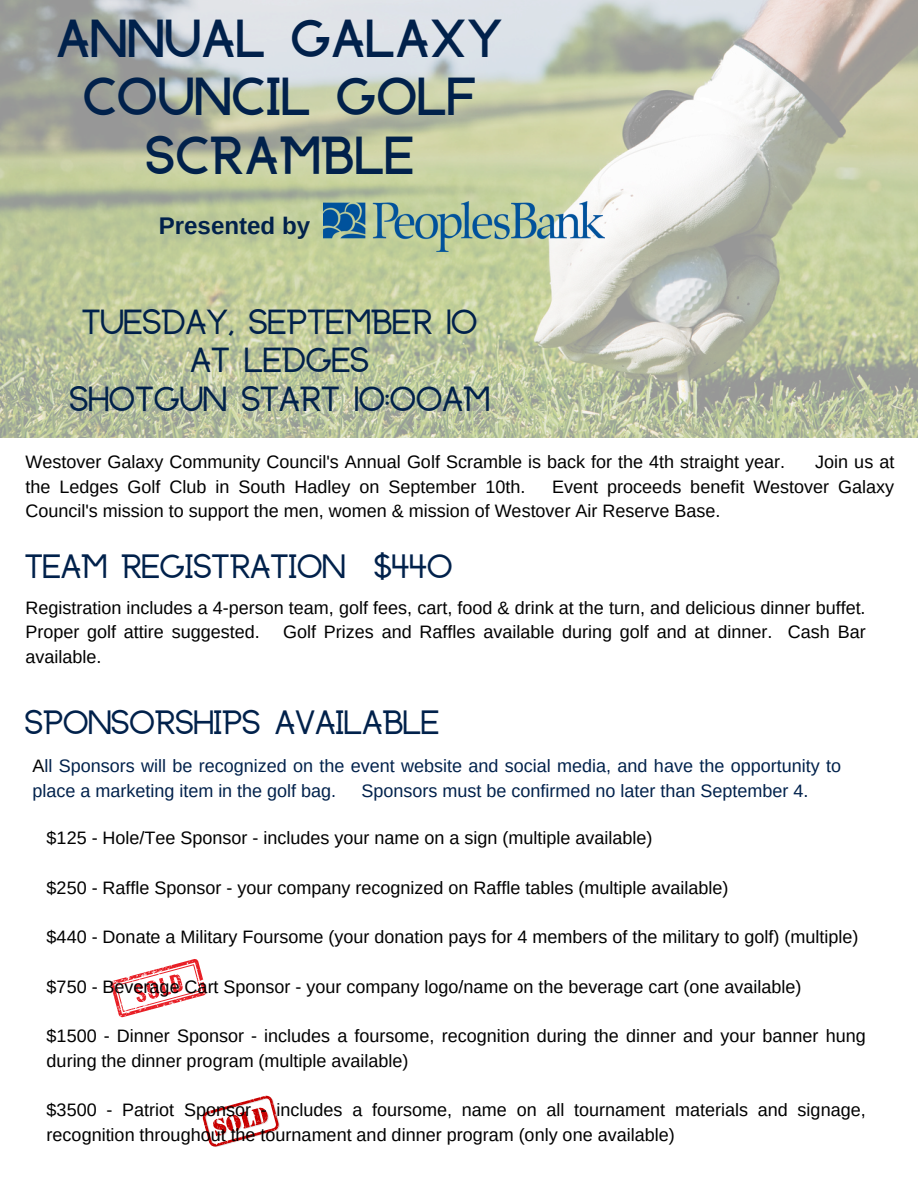
<style>
.page{position:relative;width:918px;height:1188px;background:#fff}
.page>*{position:absolute;margin:0;border:0;box-sizing:border-box;transform-origin:0 0}
.t1{font:900 42px/58.5px "Anchorage";color:#01214b;text-align:center}
.t2{font:700 27.9px/38.2px "Anchorage";color:#01214b;text-align:center}
.t3{font:700 27px "Anchorage";color:#01214b}
.t4{font:700 24.15px "Arimo";color:#01214b}
.t5{font:18px/24.8px "Arimo";color:#000}
.t6{font:18px/24.8px "Arimo";color:#01214b}
.s1{color:#000}
</style>
<div class="page">
<img style="left:0;top:0;width:918px;height:438px">
<img style="left:323px;top:202px;width:282px;height:49px">
<svg style="left:202px;top:1096px;width:78px;height:51px"></svg>
<svg style="left:111px;top:959px;width:96px;height:58px"></svg>
<h2 class="t1" style="left:56px;top:15px;width:449px">ANNUAL GALAXY<br>COUNCIL GOLF<br>SCRAMBLE</h2>
<p class="t4" style="left:159px;top:213px;width:153px">Presented by</p>
<p class="t2" style="left:70px;top:307px;width:422px">TUESDAY, SEPTEMBER 10<br>AT LEDGES<br>SHOTGUN START 10:00AM</p>
<p class="t5" style="left:25px;top:449px;width:761px">Westover Galaxy Community Council's Annual Golf Scramble is back for the 4th straight year.</p>
<p class="t5" style="left:815px;top:449px;width:81px">Join us at</p>
<p class="t5" style="left:25px;top:474px;width:501px">the Ledges Golf Club in South Hadley on September 10th.</p>
<p class="t5" style="left:25px;top:474px;width:870px;text-indent:527px">Event proceeds benefit Westover Galaxy<br>Council's mission to support the men, women &amp; mission of Westover Air Reserve Base.</p>
<p class="t3" style="left:25px;top:554px;width:429px">TEAM REGISTRATION $440</p>
<p class="t5" style="left:25px;top:595px;width:842px">Registration includes a 4-person team, golf fees, cart, food &amp; drink at the turn, and delicious dinner buffet.<br>Proper golf attire suggested.</p>
<p class="t5" style="left:283px;top:620px;width:584px">Golf Prizes and Raffles available during golf and at dinner. Cash Bar</p>
<p class="t5" style="left:25px;top:644px;width:78px">available.</p>
<p class="t3" style="left:25px;top:711px;width:416px">SPONSORSHIPS AVAILABLE</p>
<p class="t6" style="left:32px;top:754px;width:810px"><span class="s1">A</span>ll Sponsors will be recognized on the event website and social media, and have the opportunity to place a marketing item in the golf bag.</p>
<p class="t6" style="left:362px;top:778px;width:448px">Sponsors must be confirmed no later than September 4.</p>
<h3 class="t5" style="left:47px;top:825px;width:607px">$125 - Hole/Tee Sponsor - includes your name on a sign (multiple available)</h3>
<p class="t5" style="left:47px;top:875px;width:683px">$250 - Raffle Sponsor - your company recognized on Raffle tables (multiple available)</p>
<h2 class="t5" style="left:47px;top:924px;width:813px">$440 - Donate a Military Foursome (your donation pays for 4 members of the military to golf) (multiple)</h2>
<p class="t5" style="left:47px;top:974px;width:756px">$750 - Beverage Cart Sponsor - your company logo/name on the beverage cart (one available)</p>
<h2 class="t5" style="left:47px;top:1023px;width:821px">$1500 - Dinner Sponsor - includes a foursome, recognition during the dinner and your banner hung during the dinner program (multiple available)</h2>
<p class="t5" style="left:47px;top:1098px;width:821px">$3500 - Patriot Sponsor - includes a foursome, name on all tournament materials and signage, recognition throughout the tournament and dinner program (only one available)</p>
</div>
